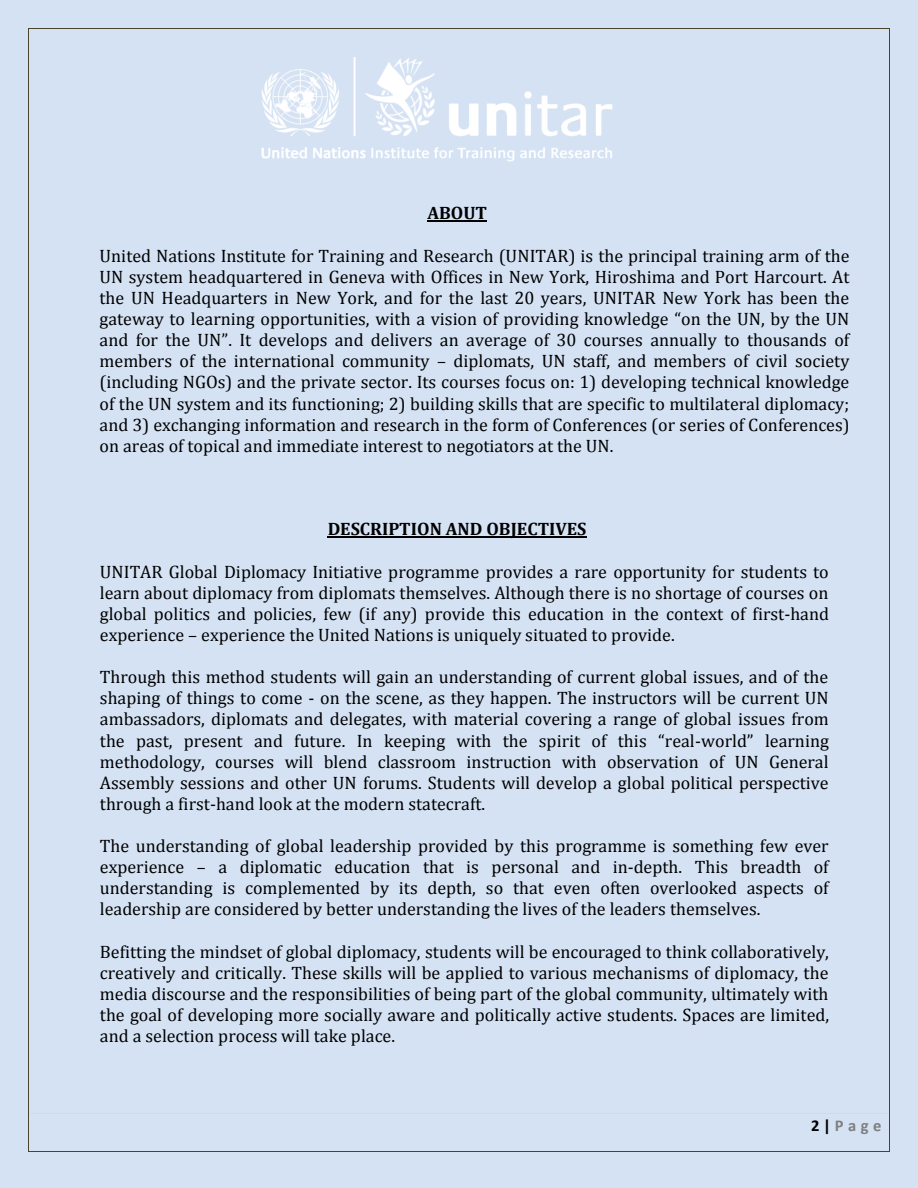
<style>
.page{position:relative;width:918px;height:1188px;background:#d4e2f4}
.page>*{position:absolute;margin:0;border:0;box-sizing:border-box;transform-origin:0 0}
.t1{font:18px/21.1px "Cambria";color:#000;text-align:justify}
.t2{font:700 18px "Cambria";color:#000}
.t3{font:700 16.5px "Calibri";color:#7f7f7f}
.s1{color:#000}
</style>
<div class="page">
<hr style="left:30px;top:1113px;width:858px;height:1px;background:#d9d9d9">
<hr style="left:427px;top:220px;width:60px;height:1px;background:#000">
<hr style="left:328px;top:536px;width:259px;height:2px;background:#000">
<img style="left:261px;top:57px;width:352px;height:105px">
<hr style="left:29px;top:28px;width:860px;height:1px;background:#4a442a">
<hr style="left:28px;top:29px;width:1px;height:1122px;background:#4a442a">
<hr style="left:889px;top:29px;width:1px;height:1122px;background:#4a442a">
<hr style="left:29px;top:1151px;width:860px;height:1px;background:#4a442a">
<p class="t2" style="left:427px;top:202px;width:61px">ABOUT</p>
<p class="t1" style="left:100px;top:245px;width:752px">United Nations Institute for Training and Research (UNITAR) is the principal training arm of the UN system headquartered in Geneva with Offices in New York, Hiroshima and Port Harcourt. At the UN Headquarters in New York, and for the last 20 years, UNITAR New York has been the gateway to learning opportunities, with a vision of providing knowledge “on the UN, by the UN and for the UN”. It develops and delivers an average of 30 courses annually to thousands of members of the international community – diplomats, UN staff, and members of civil society (including NGOs) and the private sector. Its courses focus on: 1) developing technical knowledge of the UN system and its functioning; 2) building skills that are specific to multilateral diplomacy; and 3) exchanging information and research in the form of Conferences (or series of Conferences) on areas of topical and immediate interest to negotiators at the UN.</p>
<p class="t2" style="left:328px;top:518px;width:260px">DESCRIPTION AND OBJECTIVES</p>
<p class="t1" style="left:100px;top:561px;width:731px">UNITAR Global Diplomacy Initiative programme provides a rare opportunity for students to learn about diplomacy from diplomats themselves. Although there is no shortage of courses on global politics and policies, few (if any) provide this education in the context of first-hand experience – experience the United Nations is uniquely situated to provide.</p>
<p class="t1" style="left:100px;top:666px;width:731px">Through this method students will gain an understanding of current global issues, and of the shaping of things to come - on the scene, as they happen. The instructors will be current UN ambassadors, diplomats and delegates, with material covering a range of global issues from the past, present and future. In keeping with the spirit of this “real-world” learning methodology, courses will blend classroom instruction with observation of UN General Assembly sessions and other UN forums. Students will develop a global political perspective through a first-hand look at the modern statecraft.</p>
<p class="t1" style="left:100px;top:835px;width:730px">The understanding of global leadership provided by this programme is something few ever experience – a diplomatic education that is personal and in-depth. This breadth of understanding is complemented by its depth, so that even often overlooked aspects of leadership are considered by better understanding the lives of the leaders themselves.</p>
<p class="t1" style="left:100px;top:940px;width:731px">Befitting the mindset of global diplomacy, students will be encouraged to think collaboratively, creatively and critically. These skills will be applied to various mechanisms of diplomacy, the media discourse and the responsibilities of being part of the global community, ultimately with the goal of developing more socially aware and politically active students. Spaces are limited, and a selection process will take place.</p>
<p class="t3" style="left:811px;top:1119px;width:72px"><span class="s1">2|</span> Page</p>
</div>
